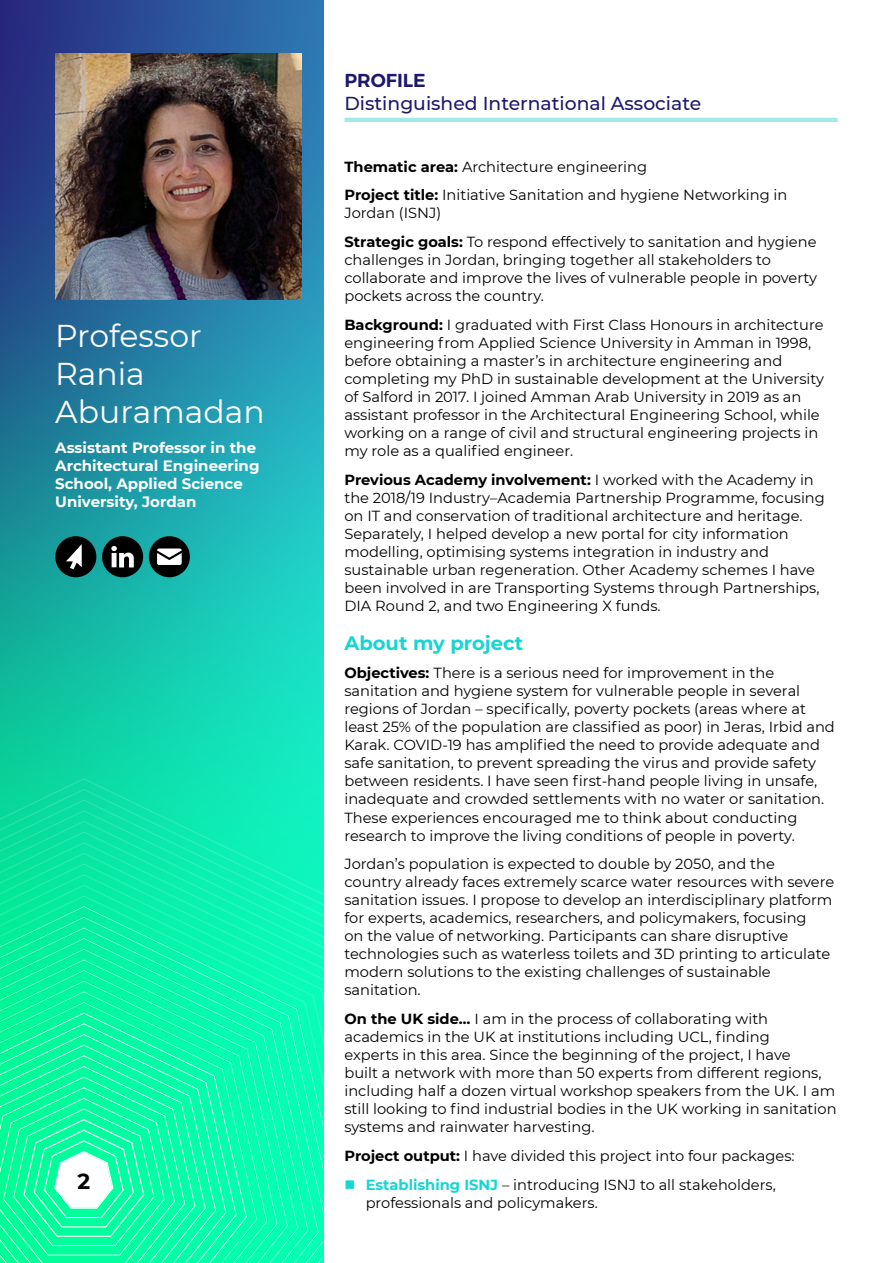
<style>
.page{position:relative;width:893px;height:1263px;background:#fff}
.page>*{position:absolute;margin:0;border:0;box-sizing:border-box;transform-origin:0 0}
.t1{font:31.5px/37.8px "Montserrat";color:#fff}
.t2{font:700 21.6px "Montserrat";color:#000}
.t3{font:700 19.5px "Montserrat";color:#15d6d3}
.t4{font:500 18.75px "Montserrat";color:#1e196c}
.t5{font:600 18.75px "Montserrat";color:#1e196c}
.t6{font:700 15px/18px "Montserrat";color:#fff}
.t7{font:14.7px/18px "Montserrat";color:#000}
.s1{font-weight:700}
.s2{color:#15d6d3}
.s3{font-weight:700;color:#15d6d3}
</style>
<div class="page">
<svg style="left:0;top:0;width:323px;height:657px;background:#218ba5"></svg>
<svg style="left:0;top:657px;width:323px;height:606px;background:#0fe9ae"></svg>
<hr style="left:344px;top:118px;width:494px;height:4px;background:#a1eae9">
<img style="left:55px;top:53px;width:247px;height:247px">
<div style="left:55px;top:536px;width:41px;height:41px;background:#000;border-radius:50%"></div>
<svg style="left:66px;top:544px;width:16px;height:25px"></svg>
<div style="left:102px;top:536px;width:41px;height:41px;background:#000;border-radius:50%"></div>
<svg style="left:111px;top:546px;width:23px;height:21px"></svg>
<div style="left:149px;top:536px;width:41px;height:41px;background:#000;border-radius:50%"></div>
<svg style="left:157px;top:548px;width:25px;height:17px"></svg>
<svg style="left:55px;top:49px;width:63px;height:65px;background:#ab9175"></svg>
<svg style="left:125px;top:70px;width:170px;height:44px;background:#51433c"></svg>
<svg style="left:0;top:976px;width:206px;height:287px;background:#1efcaa"></svg>
<h1 class="t1" style="left:55px;top:316px;width:211px">Professor<br>Rania<br>Aburamadan</h1>
<p class="t6" style="left:55px;top:438px;width:206px">Assistant Professor in the<br>Architectural Engineering<br>School, Applied Science<br>University, Jordan</p>
<h2 class="t2" style="left:77px;top:1165px;width:14px">2</h2>
<p class="t5" style="left:344px;top:66px;width:83px">PROFILE</p>
<p class="t4" style="left:344px;top:90px;width:358px">Distinguished International Associate</p>
<p class="t7" style="left:344px;top:151px;width:444px;line-height:28.7px"><span class="s1">Thematic area:</span> Architecture engineering<br><span class="s1">Project title:</span> Initiative Sanitation and hygiene Networking in</p>
<p class="t7" style="left:344px;top:198px;width:474px;line-height:28.7px">Jordan (ISNJ)<br><span class="s1">Strategic goals:</span> To respond effectively to sanitation and hygiene</p>
<p class="t7" style="left:344px;top:250px;width:474px">challenges in Jordan, bringing together all stakeholders to collaborate and improve the lives of vulnerable people in poverty pockets across the country.</p>
<p class="t7" style="left:344px;top:315px;width:481px"><span class="s1">Background:</span> I graduated with First Class Honours in architecture engineering from Applied Science University in Amman in 1998, before obtaining a master’s in architecture engineering and completing my PhD in sustainable development at the University of Salford in 2017. I joined Amman Arab University in 2019 as an assistant professor in the Architectural Engineering School, while working on a range of civil and structural engineering projects in my role as a qualified engineer.</p>
<p class="t7" style="left:344px;top:470px;width:482px"><span class="s1">Previous Academy involvement:</span> I worked with the Academy in the 2018/19 Industry–Academia Partnership Programme, focusing on IT and conservation of traditional architecture and heritage.<br>Separately, I helped develop a new portal for city information modelling, optimising systems integration in industry and sustainable urban regeneration. Other Academy schemes I have been involved in are Transporting Systems through Partnerships, DIA Round 2, and two Engineering X funds.</p>
<h3 class="t3" style="left:344px;top:629px;width:180px">About my project</h3>
<p class="t7" style="left:344px;top:663px;width:492px"><span class="s1">Objectives:</span> There is a serious need for improvement in the sanitation and hygiene system for vulnerable people in several regions of Jordan – specifically, poverty pockets (areas where at least 25% of the population are classified as poor) in Jeras, Irbid and Karak. COVID-19 has amplified the need to provide adequate and safe sanitation, to prevent spreading the virus and provide safety between residents. I have seen first-hand people living in unsafe, inadequate and crowded settlements with no water or sanitation.<br>These experiences encouraged me to think about conducting research to improve the living conditions of people in poverty.</p>
<p class="t7" style="left:344px;top:854px;width:491px">Jordan’s population is expected to double by 2050, and the country already faces extremely scarce water resources with severe sanitation issues. I propose to develop an interdisciplinary platform for experts, academics, researchers, and policymakers, focusing<br>on the value of networking. Participants can share disruptive technologies such as waterless toilets and 3D printing to articulate modern solutions to the existing challenges of sustainable sanitation.</p>
<p class="t7" style="left:344px;top:1009px;width:494px"><span class="s1">On the UK side…</span> I am in the process of collaborating with academics in the UK at institutions including UCL, finding<br>experts in this area. Since the beginning of the project, I have<br>built a network with more than 50 experts from different regions, including half a dozen virtual workshop speakers from the UK. I am still looking to find industrial bodies in the UK working in sanitation systems and rainwater harvesting.</p>
<p class="t7" style="left:344px;top:1146px;width:452px"><span class="s1">Project output:</span> I have divided this project into four packages:</p>
<p class="t7" style="left:366px;top:1175px;width:412px;text-indent:-21px"><span class="s2">■</span> <span class="s3">Establishing ISNJ</span> – introducing ISNJ to all stakeholders, professionals and policymakers.</p>
</div>
